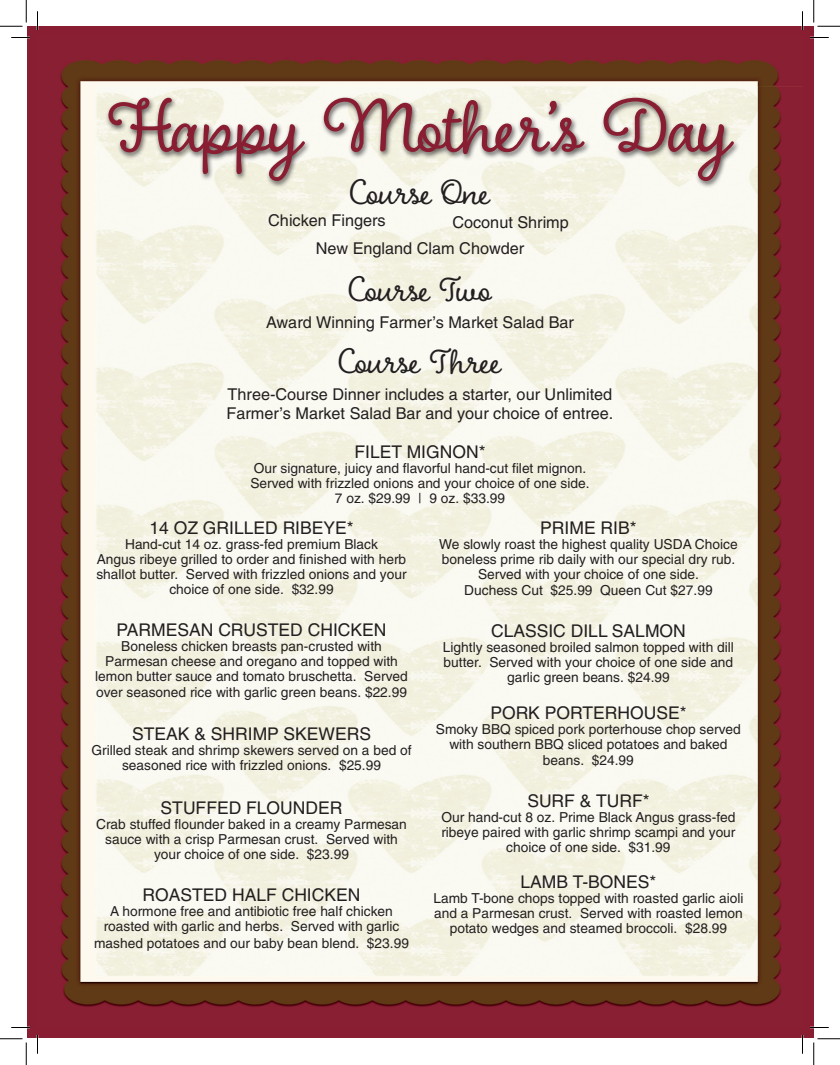
<style>
.page{position:relative;width:840px;height:1065px;background:#fff}
.page>*{position:absolute;margin:0;border:0;box-sizing:border-box;transform-origin:0 0}
.t1{font:81.25px "Boucherie Cursive";letter-spacing:-.01em;color:#891e32}
.t2{font:37.5px "Boucherie Cursive";letter-spacing:-.005em;color:#231f20}
.t3{font:17.5px "Helvetica";color:#231f20}
.t4{font:16.25px "Helvetica";color:#231f20}
.t5{font:13.75px/15px "Helvetica";color:#231f20;text-align:center}
</style>
<div class="page">
<div style="left:27px;top:26px;width:787px;height:1012px;background:#891e32"></div>
<img style="left:60px;top:60px;width:742px;height:947px">
<div style="left:105px;top:96px;width:635px;height:93px;background:#231f20;opacity:.75"></div>
<svg style="left:11px;top:37px;width:19px;height:1px"></svg>
<svg style="left:810px;top:37px;width:19px;height:1px"></svg>
<svg style="left:11px;top:1027px;width:19px;height:1px"></svg>
<svg style="left:810px;top:1027px;width:19px;height:1px"></svg>
<svg style="left:37px;top:11px;width:1px;height:19px"></svg>
<svg style="left:37px;top:1035px;width:1px;height:19px"></svg>
<svg style="left:802px;top:11px;width:1px;height:19px"></svg>
<svg style="left:802px;top:1035px;width:1px;height:19px"></svg>
<svg style="left:0;top:0;width:27px;height:27px"></svg>
<svg style="left:0;top:1039px;width:27px;height:26px"></svg>
<svg style="left:814px;top:0;width:26px;height:27px"></svg>
<svg style="left:814px;top:1039px;width:26px;height:26px"></svg>
<p class="t1" style="left:108px;top:76px;width:625px">Happy Mother’s Day</p>
<p class="t2" style="left:350px;top:169px;width:141px">Course One</p>
<p class="t4" style="left:316px;top:238px;width:210px">New England Clam Chowder</p>
<p class="t4" style="left:268px;top:211px;width:119px">Chicken Fingers</p>
<p class="t4" style="left:452px;top:213px;width:118px">Coconut Shrimp</p>
<p class="t2" style="left:349px;top:267px;width:144px">Course Two</p>
<p class="t4" style="left:266px;top:313px;width:309px">Award Winning Farmer’s Market Salad Bar</p>
<p class="t2" style="left:339px;top:338px;width:164px">Course Three</p>
<p class="t4" style="left:228px;top:385px;width:386px">Three-Course Dinner includes a starter, our Unlimited</p>
<p class="t4" style="left:227px;top:404px;width:388px">Farmer’s Market Salad Bar and your choice of entree.</p>
<p class="t3" style="left:355px;top:442px;width:132px">FILET MIGNON*</p>
<p class="t5" style="left:250px;top:461px;width:341px;text-align:left">Our signature, juicy and flavorful hand-cut filet mignon.<br>Served with frizzled onions and your choice of one side.</p>
<p class="t5" style="left:335px;top:491px;width:172px">7 oz. $29.99 | 9 oz. $33.99</p>
<p class="t3" style="left:149px;top:517px;width:206px">14 OZ GRILLED RIBEYE*</p>
<p class="t5" style="left:125px;top:536px;width:254px">Hand-cut 14 oz. grass-fed premium Black</p>
<p class="t5" style="left:96px;top:551px;width:312px">Angus ribeye grilled to order and finished with herb shallot butter. Served with frizzled onions and your choice of one side. $32.99</p>
<p class="t3" style="left:117px;top:620px;width:271px">PARMESAN CRUSTED CHICKEN</p>
<p class="t5" style="left:95px;top:639px;width:314px">Boneless chicken breasts pan-crusted with<br>Parmesan cheese and oregano and topped with lemon butter sauce and tomato bruschetta. Served</p>
<p class="t5" style="left:96px;top:685px;width:313px">over seasoned rice with garlic green beans. $22.99</p>
<p class="t3" style="left:132px;top:724px;width:240px">STEAK &amp; SHRIMP SKEWERS</p>
<p class="t5" style="left:91px;top:743px;width:322px">Grilled steak and shrimp skewers served on a bed of seasoned rice with frizzled onions. $25.99</p>
<p class="t3" style="left:161px;top:798px;width:183px">STUFFED FLOUNDER</p>
<p class="t5" style="left:96px;top:817px;width:312px">Crab stuffed flounder baked in a creamy Parmesan sauce with a crisp Parmesan crust. Served with your choice of one side. $23.99</p>
<p class="t3" style="left:143px;top:885px;width:219px">ROASTED HALF CHICKEN</p>
<p class="t5" style="left:110px;top:904px;width:284px">A hormone free and antibiotic free half chicken</p>
<p class="t5" style="left:94px;top:918px;width:316px;line-height:16.2px">roasted with garlic and herbs. Served with garlic mashed potatoes and our baby bean blend. $23.99</p>
<p class="t3" style="left:540px;top:517px;width:98px">PRIME RIB*</p>
<p class="t5" style="left:439px;top:536px;width:300px">We slowly roast the highest quality USDA Choice boneless prime rib daily with our special dry rub.<br>Served with your choice of one side.</p>
<p class="t5" style="left:464px;top:583px;width:250px">Duchess Cut $25.99 Queen Cut $27.99</p>
<p class="t3" style="left:491px;top:620px;width:196px">CLASSIC DILL SALMON</p>
<p class="t5" style="left:443px;top:639px;width:293px">Lightly seasoned broiled salmon topped with dill butter. Served with your choice of one side and garlic green beans. $24.99</p>
<p class="t3" style="left:490px;top:703px;width:198px">PORK PORTERHOUSE*</p>
<p class="t5" style="left:436px;top:722px;width:306px">Smoky BBQ spiced pork porterhouse chop served with southern BBQ sliced potatoes and baked</p>
<p class="t5" style="left:543px;top:753px;width:92px">beans. $24.99</p>
<p class="t3" style="left:527px;top:791px;width:124px">SURF &amp; TURF*</p>
<p class="t5" style="left:441px;top:810px;width:296px">Our hand-cut 8 oz. Prime Black Angus grass-fed ribeye paired with garlic shrimp scampi and your choice of one side. $31.99</p>
<p class="t3" style="left:521px;top:872px;width:137px">LAMB T-BONES*</p>
<p class="t5" style="left:433px;top:891px;width:312px">Lamb T-bone chops topped with roasted garlic aioli and a Parmesan crust. Served with roasted lemon potato wedges and steamed broccoli. $28.99</p>
</div>
